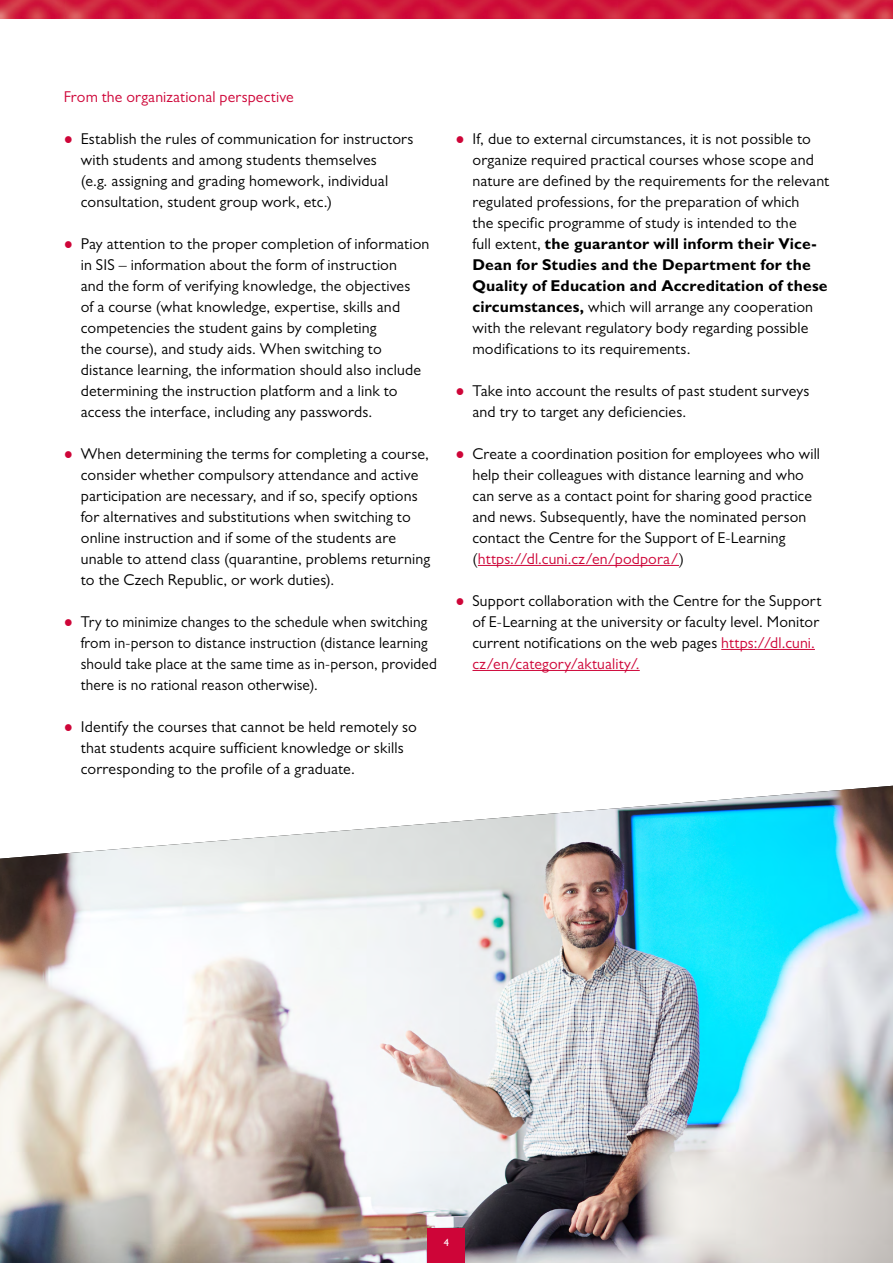
<style>
.page{position:relative;width:893px;height:1263px;background:#fff}
.page>*{position:absolute;margin:0;border:0;box-sizing:border-box;transform-origin:0 0}
.E_odsazeni{font:15.75px/21px "Gill Sans MT Pro";letter-spacing:.01em;color:#000}
.E_H3_podtitulek{font:15.75px "Gill Sans MT Pro";letter-spacing:.01em;color:#ce0538}
.t1{font:500 10.5px "Gill Sans MT Pro";color:#fff}
.s1{font-family:"Times New Roman";color:#ce0538}
.s2{font-weight:700}
.s3{color:#ce0538}
</style>
<div class="page">
<img style="left:0;top:0;width:893px;height:18px">
<hr style="left:478px;top:565px;width:201px;height:1px;background:#ce0538">
<hr style="left:721px;top:649px;width:94px;height:1px;background:#ce0538">
<hr style="left:472px;top:670px;width:168px;height:1px;background:#ce0538">
<img style="left:0;top:786px;width:893px;height:477px">
<div style="left:428px;top:1229px;width:37px;height:34px;background:#ce0538"></div>
<p class="E_H3_podtitulek" style="left:64px;top:87px;width:231px">From the organizational perspective</p>
<p class="E_odsazeni" style="left:81px;top:128px;width:334px;text-indent:-17px"><span class="s1">●</span> Establish the rules of communication for instructors with students and among students themselves<br>(e.g. assigning and grading homework, individual consultation, student group work, etc.)</p>
<p class="E_odsazeni" style="left:81px;top:233px;width:350px;text-indent:-17px"><span class="s1">●</span> Pay attention to the proper completion of information in SIS – information about the form of instruction<br>and the form of verifying knowledge, the objectives<br>of a course (what knowledge, expertise, skills and competencies the student gains by completing<br>the course), and study aids. When switching to distance learning, the information should also include determining the instruction platform and a link to access the interface, including any passwords.</p>
<p class="E_odsazeni" style="left:81px;top:443px;width:351px;text-indent:-17px"><span class="s1">●</span> When determining the terms for completing a course, consider whether compulsory attendance and active participation are necessary, and if so, specify options for alternatives and substitutions when switching to online instruction and if some of the students are unable to attend class (quarantine, problems returning to the Czech Republic, or work duties).</p>
<p class="E_odsazeni" style="left:81px;top:611px;width:358px;text-indent:-17px"><span class="s1">●</span> Try to minimize changes to the schedule when switching from in-person to distance instruction (distance learning should take place at the same time as in-person, provided there is no rational reason otherwise).</p>
<p class="E_odsazeni" style="left:81px;top:716px;width:338px;text-indent:-17px"><span class="s1">●</span> Identify the courses that cannot be held remotely so that students acquire sufficient knowledge or skills corresponding to the profile of a graduate.</p>
<p class="E_odsazeni" style="left:472px;top:128px;width:358px;text-indent:-17px"><span class="s1">●</span> If, due to external circumstances, it is not possible to organize required practical courses whose scope and nature are defined by the requirements for the relevant regulated professions, for the preparation of which<br>the specific programme of study is intended to the<br>full extent, <span class="s2">the guarantor will inform their Vice-Dean for Studies and the Department for the Quality of Education and Accreditation of these circumstances,</span> which will arrange any cooperation with the relevant regulatory body regarding possible modifications to its requirements.</p>
<p class="E_odsazeni" style="left:472px;top:380px;width:338px;text-indent:-17px"><span class="s1">●</span> Take into account the results of past student surveys and try to target any deficiencies.</p>
<p class="E_odsazeni" style="left:472px;top:443px;width:349px;text-indent:-17px"><span class="s1">●</span> Create a coordination position for employees who will help their colleagues with distance learning and who can serve as a contact point for sharing good practice and news. Subsequently, have the nominated person contact the Centre for the Support of E-Learning (<span class="s3">https://dl.cuni.cz/en/podpora/</span>)</p>
<p class="E_odsazeni" style="left:472px;top:590px;width:350px;text-indent:-17px"><span class="s1">●</span> Support collaboration with the Centre for the Support of E-Learning at the university or faculty level. Monitor current notifications on the web pages <span class="s3">https://dl.cuni. cz/en/category/aktuality/.</span></p>
<p class="t1" style="left:444px;top:1236px;width:7px">4</p>
</div>
